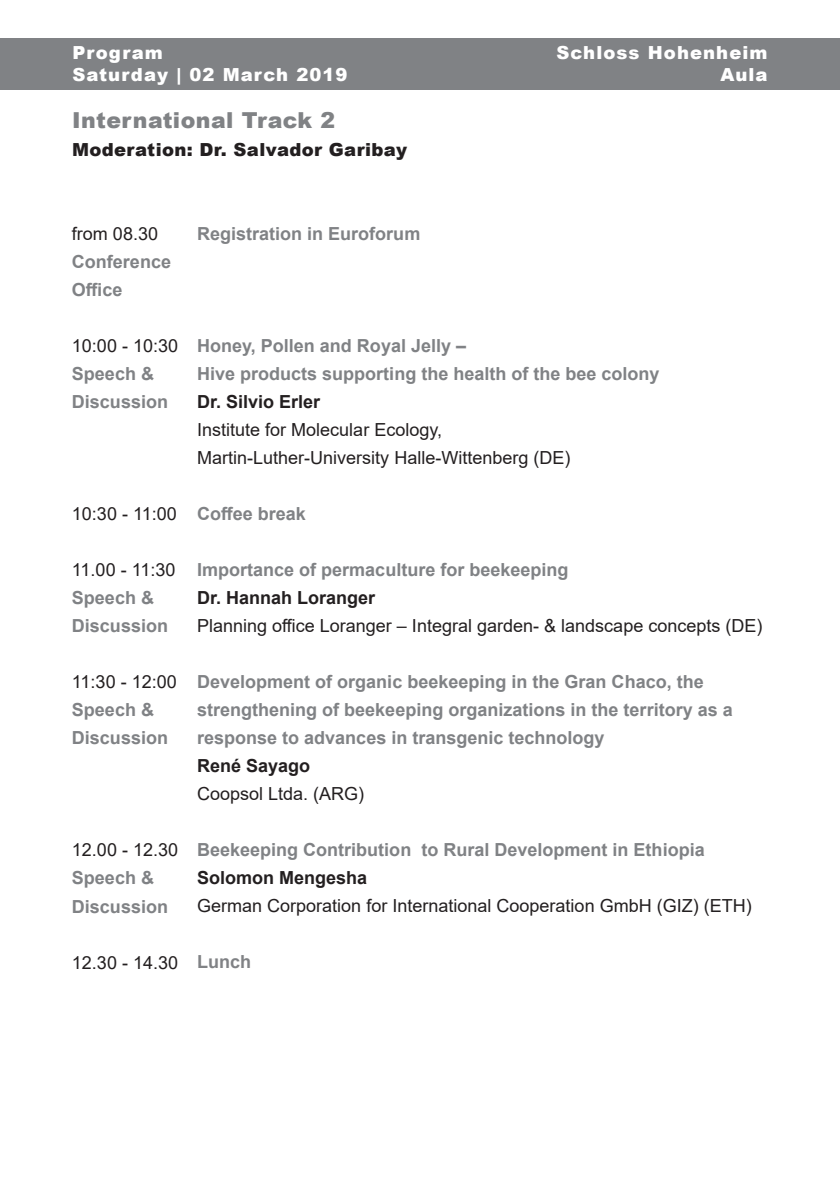
<style>
.page{position:relative;width:840px;height:1191px;background:#fff}
.page>*{position:absolute;margin:0;border:0;box-sizing:border-box;transform-origin:0 0}
.t1{font:900 22px "Arial";letter-spacing:.02em;color:#808285}
.t2{font:700 18px/28px "Arial";color:#808285}
.t3{font:18px/28px "Arial";color:#231f20}
.t4{font:700 18px "Arial";color:#231f20}
.t5{font:900 18px/21.6px "Arial";letter-spacing:.06em;color:#fff}
.t6{font:900 18px "Arial";letter-spacing:.02em;color:#231f20}
</style>
<div class="page">
<div style="left:0;top:38px;width:839px;height:52px;background:#808285"></div>
<p class="t5" style="left:72px;top:41px;width:276px">Program<br>Saturday | 02 March 2019</p>
<p class="t1" style="left:72px;top:104px;width:264px">International Track 2</p>
<p class="t6" style="left:72px;top:137px;width:336px">Moderation: Dr. Salvador Garibay</p>
<p class="t3" style="left:72px;top:220px;width:88px">from 08.30</p>
<p class="t2" style="left:72px;top:248px;width:101px">Conference<br>Office</p>
<p class="t2" style="left:197px;top:220px;width:225px">Registration in Euroforum</p>
<p class="t5" style="left:556px;top:42px;width:212px;text-align:right">Schloss Hohenheim<br>Aula</p>
<p class="t3" style="left:72px;top:332px;width:108px">10:00 - 10:30</p>
<p class="t2" style="left:72px;top:360px;width:98px">Speech &amp;<br>Discussion</p>
<p class="t3" style="left:72px;top:500px;width:106px">10:30 - 11:00</p>
<p class="t3" style="left:72px;top:556px;width:105px">11.00 - 11:30</p>
<p class="t2" style="left:72px;top:584px;width:98px">Speech &amp;<br>Discussion</p>
<p class="t3" style="left:72px;top:668px;width:106px">11:30 - 12:00</p>
<p class="t2" style="left:72px;top:696px;width:98px">Speech &amp;<br>Discussion</p>
<p class="t3" style="left:72px;top:836px;width:108px">12.00 - 12.30</p>
<p class="t2" style="left:72px;top:864px;width:98px">Speech &amp;<br>Discussion</p>
<p class="t3" style="left:72px;top:948px;width:108px">12.30 - 14.30</p>
<p class="t2" style="left:197px;top:332px;width:464px">Honey, Pollen and Royal Jelly –<br>Hive products supporting the health of the bee colony</p>
<p class="t4" style="left:197px;top:389px;width:125px">Dr. Silvio Erler</p>
<p class="t3" style="left:197px;top:416px;width:375px">Institute for Molecular Ecology,<br>Martin-Luther-University Halle-Wittenberg (DE)</p>
<p class="t2" style="left:197px;top:500px;width:110px">Coffee break</p>
<p class="t2" style="left:197px;top:556px;width:373px">Importance of permaculture for beekeeping</p>
<p class="t4" style="left:197px;top:585px;width:180px">Dr. Hannah Loranger</p>
<p class="t3" style="left:197px;top:612px;width:566px">Planning office Loranger – Integral garden- &amp; landscape concepts (DE)</p>
<p class="t2" style="left:197px;top:668px;width:537px">Development of organic beekeeping in the Gran Chaco, the strengthening of beekeeping organizations in the territory as a response to advances in transgenic technology</p>
<p class="t4" style="left:197px;top:753px;width:115px">René Sayago</p>
<p class="t3" style="left:197px;top:780px;width:169px">Coopsol Ltda. (ARG)</p>
<p class="t2" style="left:197px;top:836px;width:509px">Beekeeping Contribution to Rural Development in Ethiopia</p>
<p class="t4" style="left:197px;top:865px;width:172px">Solomon Mengesha</p>
<p class="t3" style="left:197px;top:892px;width:556px">German Corporation for International Cooperation GmbH (GIZ) (ETH)</p>
<p class="t2" style="left:197px;top:948px;width:55px">Lunch</p>
</div>
